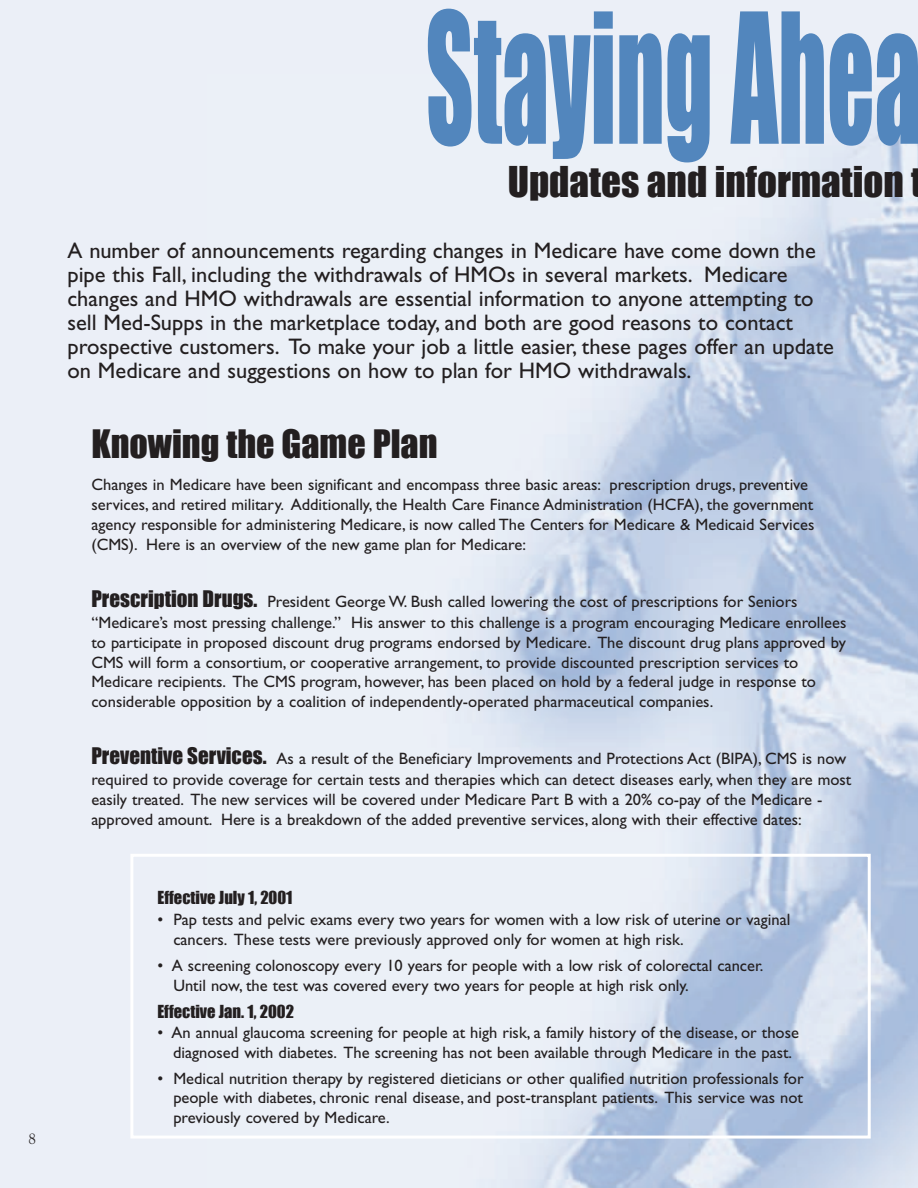
<style>
.page{position:relative;width:918px;height:1188px;background:#ebeff7}
.page>*{position:absolute;margin:0;border:0;box-sizing:border-box;transform-origin:0 0}
.t1{font:167.4px "Impact";color:#5286bd;scale:.56 1}
.t2{font:39px "Impact";color:#231f20}
.t3{font:36px "Impact";color:#231f20}
.t4{font:22.5px/24px "Gill Sans";color:#231f20}
.t5{font:16.5px/19.8px "Gill Sans";color:#231f20}
.t6{font:16.5px "Impact";color:#231f20}
.t7{font:15px "Goudy";color:#231f20}
.s1{font-family:"Impact";font-size:21px}
</style>
<div class="page">
<img style="left:473px;top:117px;width:445px;height:1071px">
<div style="left:130px;top:854px;width:741px;height:285px;border:3px solid #fff"></div>
<p class="t7" style="left:28px;top:1133px;width:9px">8</p>
<h1 class="t1" style="left:426px;top:-25px;width:887px">Staying Ahea</h1>
<h2 class="t2" style="left:508px;top:158px;width:417px">Updates and information t</h2>
<p class="t4" style="left:67px;top:241px;width:768px">A number of announcements regarding changes in Medicare have come down the pipe this Fall, including the withdrawals of HMOs in several markets. Medicare changes and HMO withdrawals are essential information to anyone attempting to sell Med-Supps in the marketplace today, and both are good reasons to contact prospective customers. To make your job a little easier, these pages offer an update on Medicare and suggestions on how to plan for HMO withdrawals.</p>
<h3 class="t3" style="left:91px;top:422px;width:348px">Knowing the Game Plan</h3>
<p class="t5" style="left:91px;top:477px;width:724px">Changes in Medicare have been significant and encompass three basic areas: prescription drugs, preventive services, and retired military. Additionally, the Health Care Finance Administration (HCFA), the government agency responsible for administering Medicare, is now called The Centers for Medicare &amp; Medicaid Services (CMS). Here is an overview of the new game plan for Medicare:</p>
<p class="t5" style="left:91px;top:592px;width:756px;line-height:21.3px"><span class="s1">Prescription Drugs.</span> President George W. Bush called lowering the cost of prescriptions for Seniors “Medicare’s most pressing challenge.” His answer to this challenge is a program encouraging Medicare enrollees</p>
<p class="t5" style="left:91px;top:634px;width:756px">to participate in proposed discount drug programs endorsed by Medicare. The discount drug plans approved by CMS will form a consortium, or cooperative arrangement, to provide discounted prescription services to Medicare recipients. The CMS program, however, has been placed on hold by a federal judge in response to considerable opposition by a coalition of independently-operated pharmaceutical companies.</p>
<p class="t5" style="left:91px;top:750px;width:762px;line-height:21.3px"><span class="s1">Preventive Services.</span> As a result of the Beneficiary Improvements and Protections Act (BIPA), CMS is now required to provide coverage for certain tests and therapies which can detect diseases early, when they are most</p>
<p class="t5" style="left:91px;top:792px;width:733px">easily treated. The new services will be covered under Medicare Part B with a 20% co-pay of the Medicare - approved amount. Here is a breakdown of the added preventive services, along with their effective dates:</p>
<p class="t6" style="left:158px;top:888px;width:137px">Effective July 1, 2001</p>
<p class="t5" style="left:173px;top:912px;width:619px;text-indent:-16px">• Pap tests and pelvic exams every two years for women with a low risk of uterine or vaginal cancers. These tests were previously approved only for women at high risk.</p>
<p class="t5" style="left:173px;top:957px;width:592px;text-indent:-16px">• A screening colonoscopy every 10 years for people with a low risk of colorectal cancer.<br>Until now, the test was covered every two years for people at high risk only.</p>
<p class="t6" style="left:157px;top:1002px;width:138px">Effective Jan. 1, 2002</p>
<p class="t5" style="left:157px;top:1024px;width:643px;text-align:center">• An annual glaucoma screening for people at high risk, a family history of the disease, or those diagnosed with diabetes. The screening has not been available through Medicare in the past.</p>
<p class="t5" style="left:173px;top:1070px;width:632px;text-align:justify;text-indent:-16px">• Medical nutrition therapy by registered dieticians or other qualified nutrition professionals for people with diabetes, chronic renal disease, and post-transplant patients. This service was not previously covered by Medicare.</p>
</div>
